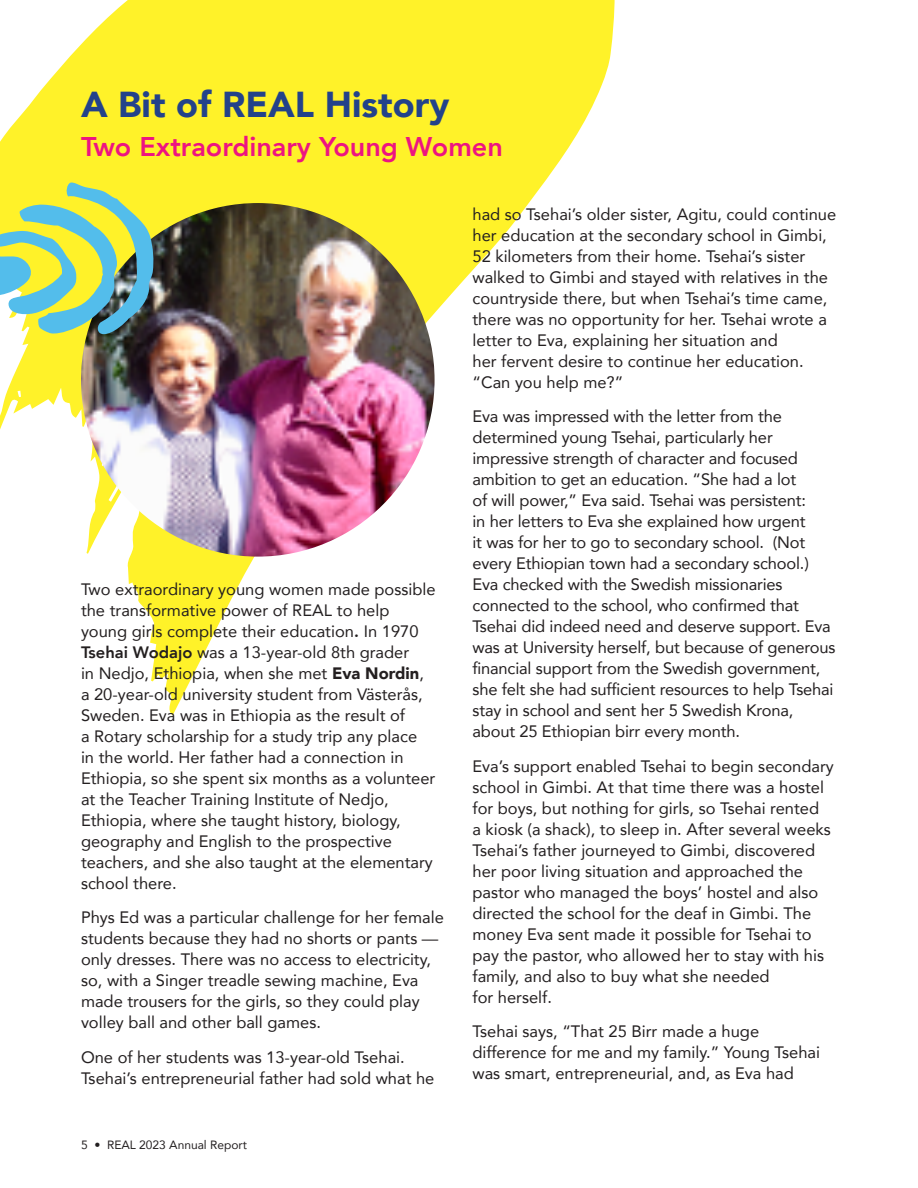
<style>
.page{position:relative;width:918px;height:1188px;background:#fff}
.page>*{position:absolute;margin:0;border:0;box-sizing:border-box;transform-origin:0 0}
.t1{font:900 36px "Avenir";color:#23428a}
.t2{font:800 27px "Avenir";color:#ed1481}
.t3{font:16.5px/21px "Avenir";color:#231f20}
.t4{font:12px "Avenir";color:#231f20}
.s1{font-weight:800}
.s2{font-weight:900}
</style>
<div class="page">
<svg style="left:0;top:0;width:615px;height:716px"></svg>
<img style="left:81px;top:203px;width:354px;height:354px;border-radius:177px">
<svg style="left:0;top:181px;width:154px;height:154px;background:#a5cb83"></svg>
<p class="t1" style="left:81px;top:74px;width:370px">A Bit of REAL History</p>
<p class="t2" style="left:81px;top:126px;width:423px">Two Extraordinary Young Women</p>
<p class="t3" style="left:81px;top:578px;width:356px">Two extraordinary young women made possible the transformative power of REAL to help young girls complete their education<span class="s1">.</span> In 1970<br><span class="s1">Tsehai Wodajo</span> was a 13-year-old 8th grader<br>in Nedjo, Ethiopia, when she met <span class="s2">Eva Nordin</span>, a 20-year-old university student from Västerås, Sweden. Eva was in Ethiopia as the result of<br>a Rotary scholarship for a study trip any place<br>in the world. Her father had a connection in Ethiopia, so she spent six months as a volunteer at the Teacher Training Institute of Nedjo, Ethiopia, where she taught history, biology, geography and English to the prospective teachers, and she also taught at the elementary school there.</p>
<p class="t3" style="left:81px;top:906px;width:364px">Phys Ed was a particular challenge for her female students because they had no shorts or pants — only dresses. There was no access to electricity, so, with a Singer treadle sewing machine, Eva made trousers for the girls, so they could play volley ball and other ball games.</p>
<p class="t3" style="left:81px;top:1046px;width:355px">One of her students was 13-year-old Tsehai.<br>Tsehai’s entrepreneurial father had sold what he</p>
<p class="t4" style="left:81px;top:1135px;width:168px">5 • REAL 2023 Annual Report</p>
<p class="t3" style="left:472px;top:203px;width:365px">had so Tsehai’s older sister, Agitu, could continue her education at the secondary school in Gimbi, 52 kilometers from their home. Tsehai’s sister walked to Gimbi and stayed with relatives in the countryside there, but when Tsehai’s time came, there was no opportunity for her. Tsehai wrote a letter to Eva, explaining her situation and<br>her fervent desire to continue her education. “Can you help me?”</p>
<p class="t3" style="left:472px;top:405px;width:365px">Eva was impressed with the letter from the determined young Tsehai, particularly her impressive strength of character and focused ambition to get an education. “She had a lot<br>of will power,” Eva said. Tsehai was persistent:<br>in her letters to Eva she explained how urgent<br>it was for her to go to secondary school. (Not every Ethiopian town had a secondary school.)<br>Eva checked with the Swedish missionaries connected to the school, who confirmed that Tsehai did indeed need and deserve support. Eva was at University herself, but because of generous financial support from the Swedish government, she felt she had sufficient resources to help Tsehai stay in school and sent her 5 Swedish Krona, about 25 Ethiopian birr every month.</p>
<p class="t3" style="left:472px;top:755px;width:363px">Eva’s support enabled Tsehai to begin secondary school in Gimbi. At that time there was a hostel for boys, but nothing for girls, so Tsehai rented<br>a kiosk (a shack), to sleep in. After several weeks Tsehai’s father journeyed to Gimbi, discovered her poor living situation and approached the pastor who managed the boys’ hostel and also directed the school for the deaf in Gimbi. The money Eva sent made it possible for Tsehai to pay the pastor, who allowed her to stay with his family, and also to buy what she needed<br>for herself.</p>
<p class="t3" style="left:472px;top:1020px;width:349px">Tsehai says, “That 25 Birr made a huge difference for me and my family.” Young Tsehai was smart, entrepreneurial, and, as Eva had</p>
</div>
